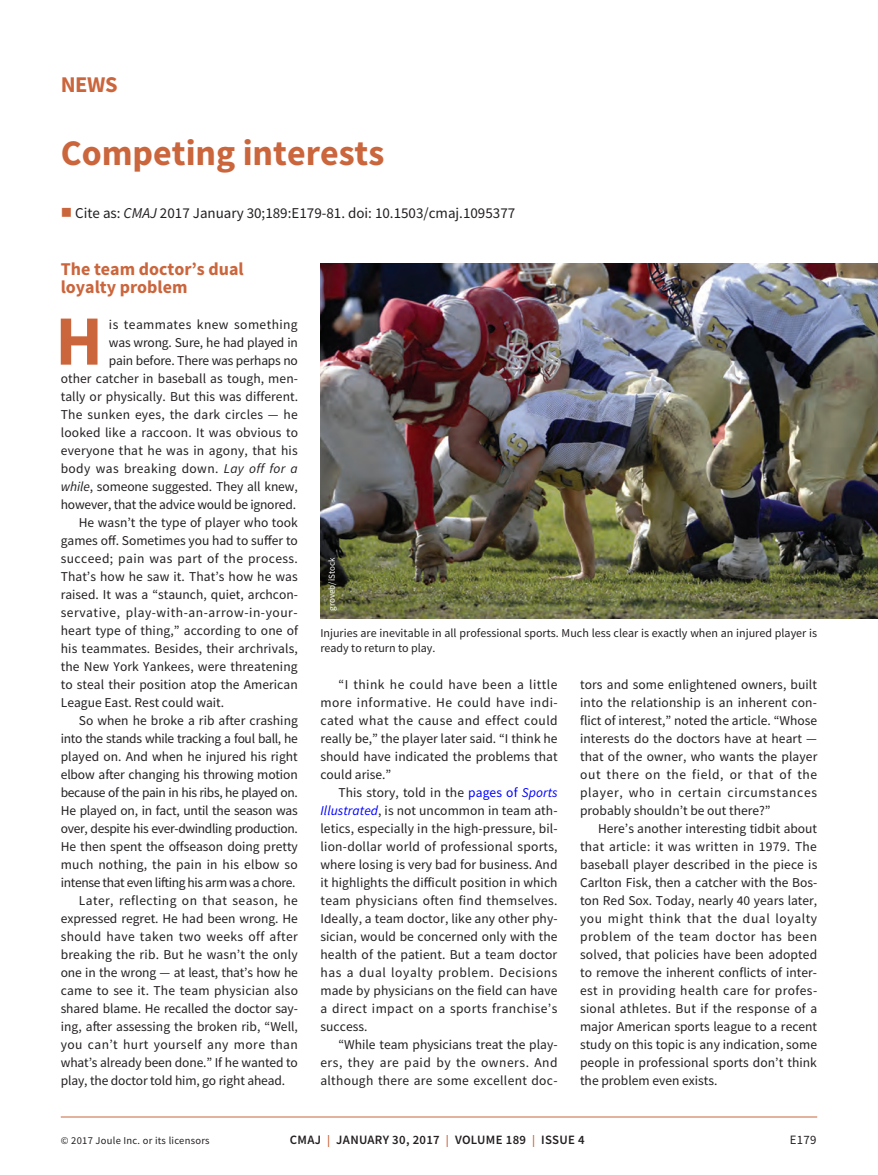
<style>
.page{position:relative;width:878px;height:1175px;background:#fff}
.page>*{position:absolute;margin:0;border:0;box-sizing:border-box;transform-origin:0 0}
.t1{font:700 70.65px "Source Sans Pro";color:#cb653c}
.t2{font:700 36px "Source Sans Pro";color:#cb653c}
.t3{font:700 22.5px "Source Sans Pro";color:#cb653c}
.t4{font:700 18px/18px "Source Sans Pro";color:#cb653c}
.t5{font:15px "Source Sans Pro";color:#231f20}
.t6{font:13.5px/18px "Source Sans Pro";letter-spacing:.005em;color:#231f20;text-align:justify}
.t7{font:13.5px "Source Sans Pro";letter-spacing:-.025em;color:#231f20}
.t8{font:13.5px "Source Sans Pro";letter-spacing:.03em;color:#231f20}
.t9{font:13.5px "Source Sans Pro";letter-spacing:-.015em;color:#231f20}
.t10{font:13.5px "Source Sans Pro";letter-spacing:.04em;color:#231f20}
.t11{font:13.5px "Source Sans Pro";letter-spacing:.025em;color:#231f20}
.t12{font:600 12.75px "Source Sans Pro";letter-spacing:.025em;color:#231f20}
.t13{font:12.75px "Source Sans Pro";color:#231f20}
.t14{font:12px/15px "Source Sans Pro";color:#231f20}
.t15{font:10.5px "Source Sans Pro";letter-spacing:.025em;color:#231f20}
.t16{font:9px "Source Sans Pro";color:#fff}
.s1{color:#cb653c}
.s2{font-style:italic}
.s3{color:#00f}
.s4{font-style:italic;color:#00f}
.s5{font-size:12px;color:#cb653c}
</style>
<div class="page">
<hr style="left:61px;top:1116px;width:756px;height:1px;background:#cb653c">
<img style="left:320px;top:264px;width:558px;height:354px">
<h3 class="t3" style="left:61px;top:69px;width:58px">NEWS</h3>
<h2 class="t2" style="left:61px;top:129px;width:325px">Competing interests</h2>
<p class="t5" style="left:61px;top:203px;width:456px"><span class="s1">■</span> Cite as: <span class="s2">CMAJ</span> 2017 January 30;189:E179-81. doi: 10.1503/cmaj.1095377</p>
<h3 class="t4" style="left:61px;top:259px;width:184px">The team doctor’s dual loyalty problem</h3>
<h1 class="t1" style="left:55px;top:293px;width:49px">H</h1>
<p class="t8" style="left:109px;top:315px;width:190px">is teammates knew something</p>
<p class="t9" style="left:109px;top:333px;width:190px">was wrong. Sure, he had played in</p>
<p class="t9" style="left:109px;top:351px;width:190px">pain before. There was perhaps no</p>
<p class="t6" style="left:61px;top:369px;width:239px">other catcher in baseball as tough, men-</p>
<p class="t6" style="left:61px;top:387px;width:239px">tally or physically. But this was different.</p>
<p class="t6" style="left:61px;top:405px;width:239px">The sunken eyes, the dark circles — he</p>
<p class="t6" style="left:61px;top:423px;width:239px">looked like a raccoon. It was obvious to</p>
<p class="t6" style="left:61px;top:441px;width:238px">everyone that he was in agony, that his</p>
<p class="t11" style="left:61px;top:459px;width:238px">body was breaking down. <span class="s2">Lay off for a</span></p>
<p class="t6" style="left:61px;top:477px;width:238px"><span class="s2">while</span>, someone suggested. They all knew,</p>
<p class="t9" style="left:61px;top:495px;width:237px">however, that the advice would be ignored.</p>
<p class="t6" style="left:79px;top:513px;width:220px">He wasn’t the type of player who took</p>
<p class="t6" style="left:61px;top:531px;width:238px">games off. Sometimes you had to suffer to</p>
<p class="t8" style="left:61px;top:549px;width:239px">succeed; pain was part of the process.</p>
<p class="t6" style="left:61px;top:567px;width:238px">That’s how he saw it. That’s how he was</p>
<p class="t6" style="left:61px;top:585px;width:239px">raised. It was a “staunch, quiet, archcon-</p>
<p class="t10" style="left:61px;top:603px;width:238px">servative, play-with-an-arrow-in-your-</p>
<p class="t6" style="left:61px;top:621px;width:239px">heart type of thing,” according to one of</p>
<p class="t6" style="left:61px;top:639px;width:238px">his teammates. Besides, their archrivals,</p>
<p class="t6" style="left:61px;top:657px;width:238px">the New York Yankees, were threatening</p>
<p class="t6" style="left:61px;top:675px;width:238px">to steal their position atop the American</p>
<p class="t6" style="left:61px;top:693px;width:165px">League East. Rest could wait.</p>
<p class="t6" style="left:79px;top:711px;width:220px">So when he broke a rib after crashing</p>
<p class="t7" style="left:61px;top:729px;width:239px">into the stands while tracking a foul ball, he</p>
<p class="t6" style="left:61px;top:747px;width:238px">played on. And when he injured his right</p>
<p class="t6" style="left:61px;top:765px;width:238px">elbow after changing his throwing motion</p>
<p class="t7" style="left:61px;top:783px;width:239px">because of the pain in his ribs, he played on.</p>
<p class="t9" style="left:61px;top:801px;width:238px">He played on, in fact, until the season was</p>
<p class="t7" style="left:61px;top:819px;width:238px">over, despite his ever-dwindling production.</p>
<p class="t6" style="left:61px;top:837px;width:238px">He then spent the offseason doing pretty</p>
<p class="t6" style="left:61px;top:855px;width:238px">much nothing, the pain in his elbow so</p>
<p class="t7" style="left:61px;top:873px;width:236px">intense that even lifting his arm was a chore.</p>
<p class="t8" style="left:79px;top:891px;width:220px">Later, reflecting on that season, he</p>
<p class="t6" style="left:61px;top:909px;width:238px">expressed regret. He had been wrong. He</p>
<p class="t8" style="left:61px;top:927px;width:238px">should have taken two weeks off after</p>
<p class="t6" style="left:61px;top:945px;width:238px">breaking the rib. But he wasn’t the only</p>
<p class="t6" style="left:61px;top:963px;width:238px">one in the wrong — at least, that’s how he</p>
<p class="t6" style="left:61px;top:981px;width:239px">came to see it. The team physician also</p>
<p class="t6" style="left:61px;top:999px;width:239px">shared blame. He recalled the doctor say-</p>
<p class="t6" style="left:61px;top:1017px;width:239px">ing, after assessing the broken rib, “Well,</p>
<p class="t8" style="left:61px;top:1035px;width:238px">you can’t hurt yourself any more than</p>
<p class="t6" style="left:61px;top:1053px;width:239px">what’s already been done.” If he wanted to</p>
<p class="t6" style="left:61px;top:1071px;width:226px">play, the doctor told him, go right ahead.</p>
<p class="t16" style="left:326px;top:611px;width:54px;rotate:-90deg">groveb/iStock</p>
<p class="t14" style="left:320px;top:625px;width:498px">Injuries are inevitable in all professional sports. Much less clear is exactly when an injured player is ready to return to play.</p>
<p class="t6" style="left:320px;top:675px;width:239px;text-indent:18px">“I think he could have been a little more informative. He could have indi&shy;cated what the cause and effect could really be,” the player later said. “I think he should have indicated the problems that could arise.”</p>
<p class="t6" style="left:320px;top:783px;width:239px;text-indent:18px">This story, told in the <span class="s3">pages of</span> <span class="s4">Sports Illustrated</span>, is not uncommon in team ath&shy;letics, especially in the high-pressure, bil&shy;lion-dollar world of professional sports, where losing is very bad for business. And it highlights the difficult position in which team physicians often find themselves.<br>Ideally, a team doctor, like any other phy&shy;sician, would be concerned only with the health of the patient. But a team doctor has a dual loyalty problem. Decisions made by physicians on the field can have a direct impact on a sports franchise’s success.</p>
<p class="t6" style="left:320px;top:1035px;width:239px;text-indent:18px">“While team physicians treat the play&shy;ers, they are paid by the owners. And although there are some excellent doc-</p>
<p class="t6" style="left:580px;top:675px;width:239px">tors and some enlightened owners, built into the relationship is an inherent con&shy;flict of interest,” noted the article. “Whose interests do the doctors have at heart — that of the owner, who wants the player out there on the field, or that of the player, who in certain circumstances probably shouldn’t be out there?”</p>
<p class="t6" style="left:580px;top:819px;width:239px;text-indent:18px">Here’s another interesting tidbit about that article: it was written in 1979. The baseball player described in the piece is Carlton Fisk, then a catcher with the Bos&shy;ton Red Sox. Today, nearly 40 years later, you might think that the dual loyalty problem of the team doctor has been solved, that policies have been adopted to remove the inherent conflicts of inter&shy;est in providing health care for profes&shy;sional athletes. But if the response of a major American sports league to a recent study on this topic is any indication, some people in professional sports don’t think the problem even exists.</p>
<p class="t15" style="left:61px;top:1134px;width:150px">© 2017 Joule Inc. or its licensors</p>
<p class="t12" style="left:290px;top:1131px;width:296px">CMAJ <span class="s5">|</span> JANUARY 30, 2017 <span class="s5">|</span> VOLUME 189 <span class="s5">|</span> ISSUE 4</p>
<p class="t13" style="left:789px;top:1132px;width:28px">E179</p>
</div>
